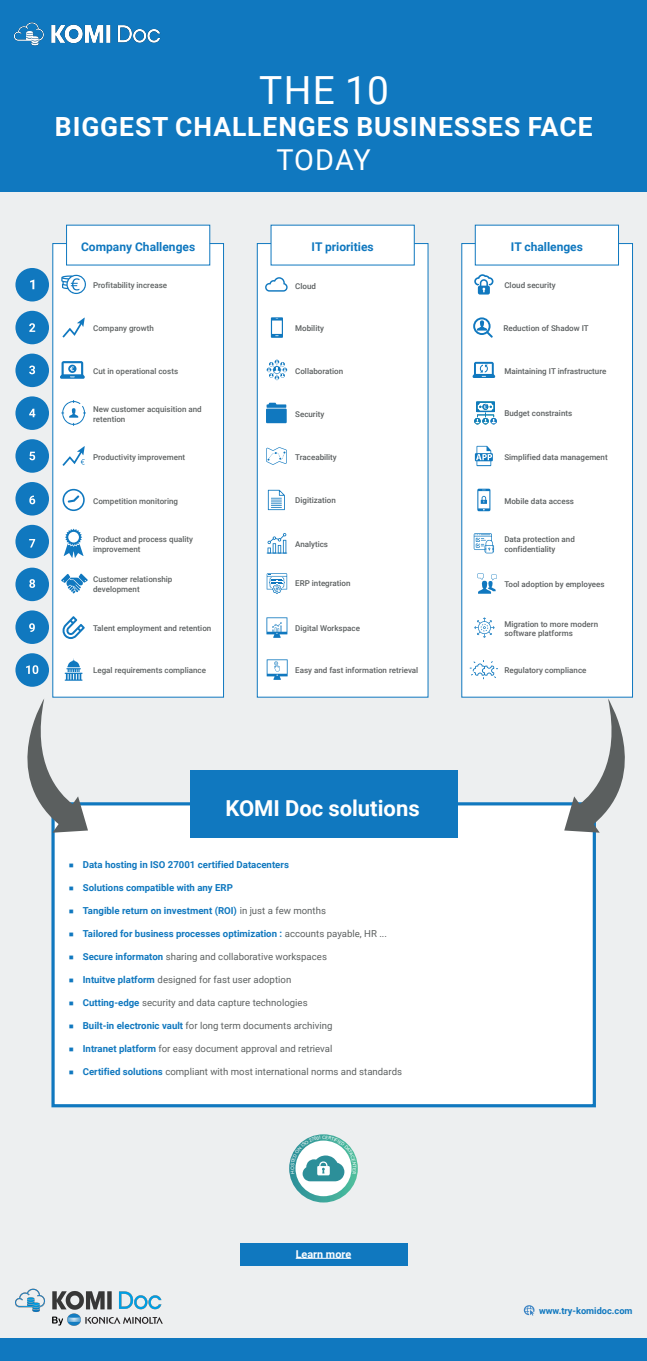
<style>
.page{position:relative;width:647px;height:1361px;background:#fff}
.page>*{position:absolute;margin:0;border:0;box-sizing:border-box;transform-origin:0 0}
.t1{font:38.8px "Roboto";color:#fff}
.t2{font:28.8px "Roboto";letter-spacing:.03em;color:#fff}
.t3{font:700 26.4px "Roboto";letter-spacing:.035em;color:#fff}
.t4{font:700 22px "Roboto";color:#fff}
.t5{font:700 12px "Roboto";color:#1078bf}
.t6{font:700 10.8px "Roboto";color:#fff}
.t7{font:9.6px "Roboto";color:#5d6161}
.t8{font:700 9.6px "Roboto";color:#1078bf}
.t9{font:700 9.2px "Roboto";color:#1078bf}
.t10{font:500 8px/9.6px "Roboto";color:#5b5f60}
.t11{font:500 8px/9.6px "Roboto";color:#5e6262}
.t12{font:500 8px/9.6px "Roboto";color:#5d6061}
.s1{font-family:"Montserrat"}
.s2{font-weight:400;color:#5d6161}
.s3{font-family:"Montserrat";font-weight:700;color:#1078bf}
.s4{font-weight:700;color:#1078bf}
</style>
<div class="page">
<div style="left:0;top:180px;width:646px;height:1180px;background:#edeff0"></div>
<div style="left:15px;top:354px;width:34px;height:33px;background:#1078bf;border-radius:50%"></div>
<div style="left:15px;top:311px;width:34px;height:33px;background:#1078bf;border-radius:50%"></div>
<div style="left:15px;top:268px;width:34px;height:33px;background:#1078bf;border-radius:50%"></div>
<div style="left:15px;top:482px;width:34px;height:33px;background:#1078bf;border-radius:50%"></div>
<div style="left:15px;top:439px;width:34px;height:34px;background:#1078bf;border-radius:50%"></div>
<div style="left:15px;top:396px;width:34px;height:34px;background:#1078bf;border-radius:50%"></div>
<div style="left:15px;top:610px;width:34px;height:34px;background:#1078bf;border-radius:50%"></div>
<div style="left:15px;top:567px;width:34px;height:34px;background:#1078bf;border-radius:50%"></div>
<div style="left:15px;top:525px;width:34px;height:33px;background:#1078bf;border-radius:50%"></div>
<div style="left:15px;top:653px;width:34px;height:34px;background:#1078bf;border-radius:50%"></div>
<div style="left:461px;top:243px;width:171px;height:454px;background:#fff"></div>
<div style="left:257px;top:243px;width:170px;height:454px;background:#fff;border:1px solid #1078bf"></div>
<div style="left:53px;top:243px;width:170px;height:454px;background:#fff"></div>
<div style="left:66px;top:225px;width:144px;height:40px;background:#fff"></div>
<div style="left:271px;top:225px;width:143px;height:40px;background:#fff"></div>
<div style="left:475px;top:225px;width:143px;height:40px;background:#fff"></div>
<div style="left:51px;top:802px;width:544px;height:305px;background:#fff;border:3px solid #1078bf"></div>
<div style="left:0;top:0;width:646px;height:191px;background:#1078bf"></div>
<svg style="left:61px;top:275px;width:25px;height:19px"></svg>
<svg style="left:62px;top:317px;width:23px;height:20px"></svg>
<svg style="left:61px;top:400px;width:25px;height:26px"></svg>
<svg style="left:64px;top:529px;width:19px;height:29px"></svg>
<svg style="left:60px;top:361px;width:25px;height:18px"></svg>
<svg style="left:62px;top:446px;width:23px;height:20px"></svg>
<svg style="left:62px;top:489px;width:23px;height:22px"></svg>
<svg style="left:62px;top:616px;width:23px;height:23px"></svg>
<svg style="left:65px;top:658px;width:17px;height:23px"></svg>
<svg style="left:474px;top:274px;width:19px;height:20px"></svg>
<svg style="left:474px;top:446px;width:18px;height:20px"></svg>
<svg style="left:477px;top:489px;width:13px;height:22px"></svg>
<svg style="left:473px;top:533px;width:20px;height:20px"></svg>
<svg style="left:268px;top:490px;width:16px;height:20px"></svg>
<svg style="left:469px;top:660px;width:28px;height:19px"></svg>
<svg style="left:474px;top:617px;width:20px;height:21px"></svg>
<svg style="left:265px;top:277px;width:22px;height:15px"></svg>
<svg style="left:271px;top:317px;width:12px;height:21px"></svg>
<svg style="left:266px;top:360px;width:21px;height:20px"></svg>
<div style="left:266px;top:408px;width:20px;height:15px;background:#1078bf"></div>
<svg style="left:266px;top:403px;width:20px;height:7px"></svg>
<svg style="left:266px;top:533px;width:21px;height:20px"></svg>
<svg style="left:266px;top:573px;width:21px;height:21px"></svg>
<svg style="left:266px;top:659px;width:21px;height:21px"></svg>
<svg style="left:266px;top:617px;width:21px;height:21px"></svg>
<svg style="left:472px;top:362px;width:22px;height:16px"></svg>
<svg style="left:61px;top:573px;width:27px;height:20px"></svg>
<svg style="left:266px;top:447px;width:20px;height:18px"></svg>
<svg style="left:477px;top:573px;width:19px;height:21px"></svg>
<svg style="left:474px;top:401px;width:22px;height:23px"></svg>
<svg style="left:473px;top:317px;width:19px;height:21px"></svg>
<div style="left:240px;top:1243px;width:166px;height:22px;background:#1078bf"></div>
<hr style="left:295px;top:1258px;width:56px;height:1px;background:#fff">
<svg style="left:563px;top:699px;width:62px;height:133px"></svg>
<svg style="left:27px;top:699px;width:61px;height:133px"></svg>
<img style="left:14px;top:22px;width:147px;height:24px">
<svg style="left:523px;top:1305px;width:11px;height:10px"></svg>
<div style="left:0;top:1338px;width:646px;height:23px;background:#1078bf"></div>
<img style="left:15px;top:1288px;width:148px;height:38px">
<div style="left:190px;top:770px;width:267px;height:68px;background:#1078bf"></div>
<svg style="left:30px;top:279px;width:4px;height:10px"></svg>
<svg style="left:29px;top:323px;width:6px;height:9px"></svg>
<svg style="left:29px;top:365px;width:6px;height:9px"></svg>
<svg style="left:29px;top:409px;width:6px;height:8px"></svg>
<svg style="left:29px;top:452px;width:6px;height:8px"></svg>
<svg style="left:29px;top:495px;width:6px;height:9px"></svg>
<svg style="left:29px;top:539px;width:6px;height:8px"></svg>
<svg style="left:29px;top:579px;width:6px;height:9px"></svg>
<svg style="left:29px;top:623px;width:6px;height:9px"></svg>
<svg style="left:26px;top:665px;width:12px;height:9px"></svg>
<svg style="left:289px;top:1134px;width:68px;height:68px"></svg>
<p class="t1" style="left:259px;top:63px;width:131px">THE 10</p>
<p class="t3" style="left:55px;top:108px;width:538px">BIGGEST CHALLENGES BUSINESSES FACE</p>
<p class="t2" style="left:276px;top:140px;width:96px">TODAY</p>
<p class="t5" style="left:81px;top:238px;width:116px">Company Challenges</p>
<p class="t5" style="left:311px;top:238px;width:64px">IT priorities</p>
<p class="t5" style="left:510px;top:238px;width:74px">IT challenges</p>
<p class="t11" style="left:93px;top:280px;width:75px">Profitability increase</p>
<p class="t11" style="left:93px;top:323px;width:62px">Company growth</p>
<p class="t10" style="left:504px;top:280px;width:53px">Cloud security</p>
<p class="t10" style="left:295px;top:281px;width:22px">Cloud</p>
<p class="t10" style="left:295px;top:323px;width:30px">Mobility</p>
<p class="t10" style="left:295px;top:366px;width:49px">Collaboration</p>
<p class="t10" style="left:295px;top:409px;width:31px">Security</p>
<p class="t10" style="left:295px;top:452px;width:43px">Traceability</p>
<p class="t10" style="left:503px;top:323px;width:87px">Reduction of Shadow IT</p>
<p class="t10" style="left:504px;top:366px;width:104px">Maintaining IT infrastructure</p>
<p class="t10" style="left:504px;top:408px;width:69px">Budget constraints</p>
<p class="t10" style="left:504px;top:452px;width:105px">Simplified data management</p>
<p class="t10" style="left:504px;top:496px;width:71px">Mobile data access</p>
<p class="t10" style="left:504px;top:534px;width:72px">Data protection and confidentiality</p>
<p class="t10" style="left:504px;top:579px;width:102px">Tool adoption by employees</p>
<p class="t11" style="left:93px;top:366px;width:86px">Cut in operational costs</p>
<p class="t11" style="left:93px;top:404px;width:110px">New customer acquisition and retention</p>
<p class="t11" style="left:93px;top:452px;width:94px">Productivity improvement</p>
<p class="t11" style="left:93px;top:496px;width:86px">Competition monitoring</p>
<p class="t10" style="left:295px;top:495px;width:42px">Digitization</p>
<p class="t11" style="left:93px;top:534px;width:101px">Product and process quality improvement</p>
<p class="t10" style="left:295px;top:539px;width:34px">Analytics</p>
<p class="t10" style="left:295px;top:577px;width:57px">ERP integration</p>
<p class="t11" style="left:93px;top:574px;width:81px">Customer relationship development</p>
<p class="t10" style="left:93px;top:623px;width:120px">Talent employment and retention</p>
<p class="t11" style="left:93px;top:665px;width:114px">Legal requirements compliance</p>
<p class="t10" style="left:295px;top:623px;width:66px">Digital Workspace</p>
<p class="t12" style="left:295px;top:665px;width:124px">Easy and fast information retrieval</p>
<p class="t4" style="left:225px;top:792px;width:195px">KOMI Doc solutions</p>
<p class="t8" style="left:68px;top:857px;width:222px"><span class="s1">■</span> Data hosting in ISO 27001 certified Datacenters</p>
<p class="t8" style="left:68px;top:881px;width:166px"><span class="s1">■</span> Solutions compatible with any ERP</p>
<p class="t8" style="left:68px;top:904px;width:259px"><span class="s1">■</span> Tangible return on investment (ROI) <span class="s2">in just a few months</span></p>
<p class="t8" style="left:68px;top:927px;width:320px"><span class="s1">■</span> Tailored for business processes optimization : <span class="s2">accounts payable, HR ...</span></p>
<p class="t7" style="left:68px;top:950px;width:260px"><span class="s3">■</span> <span class="s4">Secure informaton</span> sharing and collaborative workspaces</p>
<p class="t7" style="left:68px;top:973px;width:224px"><span class="s3">■</span> <span class="s4">Intuitve platform</span> designed for fast user adoption</p>
<p class="t7" style="left:68px;top:996px;width:240px"><span class="s3">■</span> <span class="s4">Cutting-edge</span> security and data capture technologies</p>
<p class="t7" style="left:68px;top:1019px;width:265px"><span class="s3">■</span> <span class="s4">Built-in electronic vault</span> for long term documents archiving</p>
<p class="t7" style="left:68px;top:1042px;width:265px"><span class="s3">■</span> <span class="s4">Intranet platform</span> for easy document approval and retrieval</p>
<p class="t7" style="left:68px;top:1065px;width:335px"><span class="s3">■</span> <span class="s4">Certified solutions</span> compliant with most international norms and standards</p>
<p class="t6" style="left:295px;top:1246px;width:57px">Learn more</p>
<p class="t12" style="left:504px;top:618px;width:95px">Migration to more modern software platforms</p>
<p class="t12" style="left:504px;top:665px;width:83px">Regulatory compliance</p>
<p class="t9" style="left:538px;top:1304px;width:95px">www.try-komidoc.com</p>
</div>
